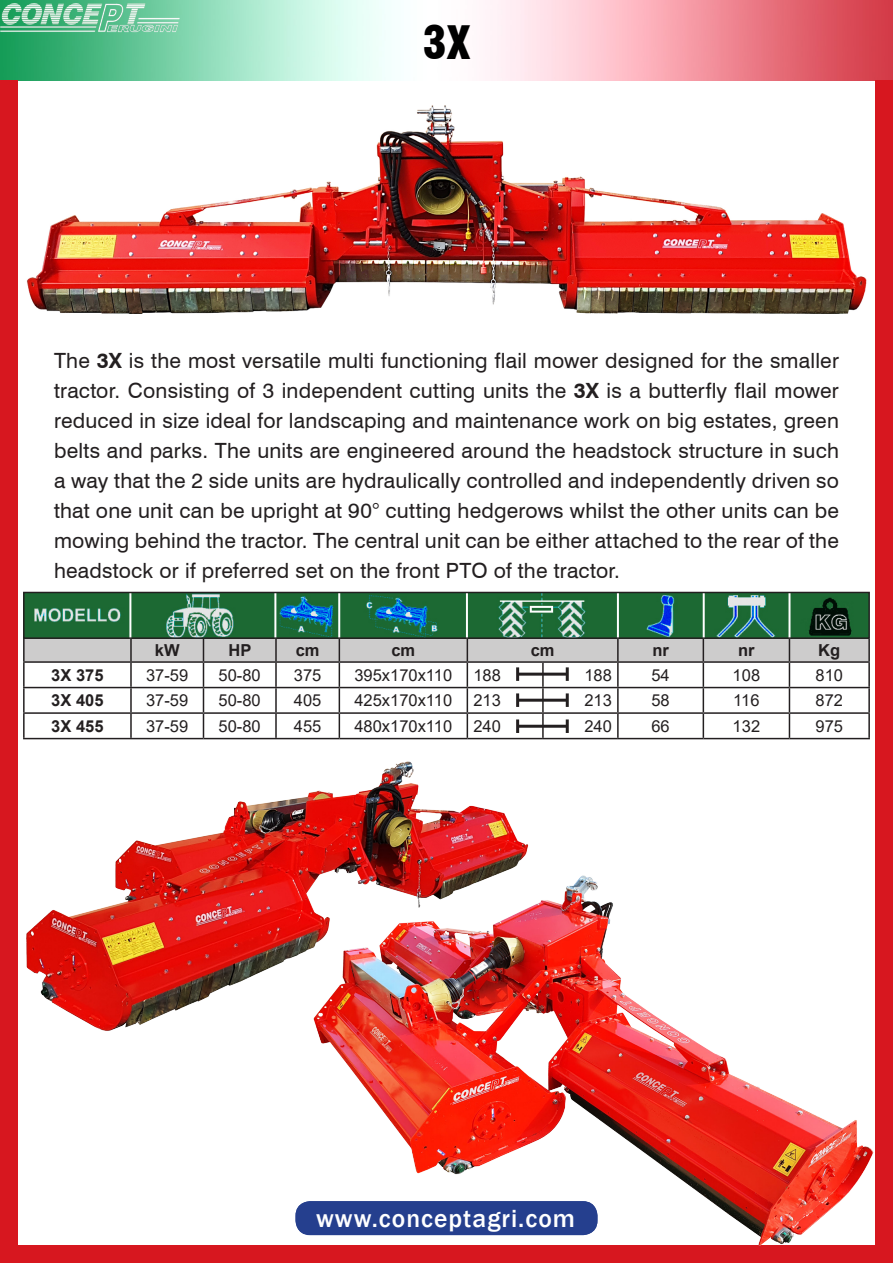
<style>
.page{position:relative;width:893px;height:1263px;background:#fff}
.page>*{position:absolute;margin:0;border:0;box-sizing:border-box;transform-origin:0 0}
.t1{font:900 condensed 45px "Swiss 721 BT";color:#000}
.t2{font:500 25.5px "Franklin Gothic";letter-spacing:.04em;color:#fff}
.WRITING{font:21px/30px "Swiss 721 BT";letter-spacing:.01em;color:#231f20;text-align:justify}
.TRATTORI{font:16.5px "Arial";color:#231f20}
.TRATTORI-2{font:700 16.5px "Arial";color:#231f20}
.s1{font-weight:700}
</style>
<div class="page">
<img style="left:0;top:0;width:893px;height:81px">
<img style="left:0;top:2px;width:180px;height:31px">
<div style="left:0;top:81px;width:17px;height:1182px;background:#d7171f"></div>
<div style="left:876px;top:81px;width:17px;height:1182px;background:#d7171f"></div>
<div style="left:17px;top:1246px;width:858px;height:17px;background:#d7171f"></div>
<img style="left:27px;top:105px;width:840px;height:209px">
<img style="left:299px;top:866px;width:577px;height:394px">
<img style="left:17px;top:756px;width:518px;height:281px">
<hr style="left:23px;top:638px;width:2px;height:23px;background:#231f20">
<hr style="left:868px;top:638px;width:2px;height:23px;background:#231f20">
<hr style="left:23px;top:663px;width:2px;height:24px;background:#231f20">
<hr style="left:789px;top:661px;width:81px;height:2px;background:#231f20">
<hr style="left:868px;top:663px;width:2px;height:24px;background:#231f20">
<hr style="left:23px;top:687px;width:108px;height:1px;background:#231f20">
<hr style="left:23px;top:688px;width:2px;height:24px;background:#231f20">
<hr style="left:789px;top:687px;width:81px;height:1px;background:#231f20">
<hr style="left:868px;top:688px;width:2px;height:24px;background:#231f20">
<hr style="left:23px;top:712px;width:108px;height:2px;background:#231f20">
<hr style="left:23px;top:714px;width:2px;height:24px;background:#231f20">
<hr style="left:789px;top:712px;width:81px;height:2px;background:#231f20">
<svg style="left:24px;top:639px;width:845px;height:99px"></svg>
<hr style="left:868px;top:714px;width:2px;height:24px;background:#231f20">
<hr style="left:23px;top:738px;width:108px;height:1px;background:#231f20">
<hr style="left:131px;top:738px;width:72px;height:1px;background:#231f20">
<hr style="left:203px;top:738px;width:73px;height:1px;background:#231f20">
<hr style="left:276px;top:738px;width:63px;height:1px;background:#231f20">
<hr style="left:339px;top:738px;width:128px;height:1px;background:#231f20">
<hr style="left:467px;top:738px;width:76px;height:1px;background:#231f20">
<hr style="left:543px;top:738px;width:75px;height:1px;background:#231f20">
<hr style="left:618px;top:738px;width:85px;height:1px;background:#231f20">
<hr style="left:703px;top:738px;width:86px;height:1px;background:#231f20">
<hr style="left:789px;top:738px;width:81px;height:1px;background:#231f20">
<hr style="left:130px;top:638px;width:2px;height:23px;background:#231f20">
<hr style="left:23px;top:661px;width:108px;height:2px;background:#231f20">
<hr style="left:518px;top:673px;width:49px;height:3px;background:#231f20">
<hr style="left:516px;top:667px;width:3px;height:14px;background:#231f20">
<hr style="left:566px;top:667px;width:3px;height:14px;background:#231f20">
<hr style="left:518px;top:699px;width:49px;height:3px;background:#231f20">
<hr style="left:516px;top:693px;width:3px;height:14px;background:#231f20">
<hr style="left:566px;top:693px;width:3px;height:14px;background:#231f20">
<hr style="left:518px;top:725px;width:49px;height:3px;background:#231f20">
<hr style="left:516px;top:719px;width:3px;height:14px;background:#231f20">
<hr style="left:566px;top:719px;width:3px;height:14px;background:#231f20">
<img style="left:26px;top:595px;width:841px;height:41px">
<div style="left:23px;top:592px;width:847px;height:47px;border:2px solid #231f20"></div>
<p class="t1" style="left:423px;top:15px;width:49px">3X</p>
<p class="WRITING" style="left:54px;top:345px;width:786px">The <span class="s1">3X</span> is the most versatile multi functioning flail mower designed for the smaller tractor. Consisting of 3 independent cutting units the <span class="s1">3X</span> is a butterfly flail mower reduced in size ideal for landscaping and maintenance work on big estates, green belts and parks. The units are engineered around the headstock structure in such a way that the 2 side units are hydraulically controlled and independently driven so that one unit can be upright at 90° cutting hedgerows whilst the other units can be mowing behind the tractor. The central unit can be either attached to the rear of the headstock or if preferred set on the front PTO of the tractor.</p>
<p class="TRATTORI-2" style="left:155px;top:638px;width:26px">kW</p>
<p class="TRATTORI-2" style="left:228px;top:638px;width:24px">HP</p>
<p class="TRATTORI-2" style="left:296px;top:638px;width:25px">cm</p>
<p class="TRATTORI-2" style="left:391px;top:638px;width:25px">cm</p>
<p class="TRATTORI-2" style="left:531px;top:638px;width:25px">cm</p>
<p class="TRATTORI-2" style="left:652px;top:638px;width:18px">nr</p>
<p class="TRATTORI-2" style="left:738px;top:638px;width:18px">nr</p>
<p class="TRATTORI-2" style="left:818px;top:638px;width:23px">Kg</p>
<p class="TRATTORI-2" style="left:51px;top:663px;width:54px">3X 375</p>
<p class="TRATTORI" style="left:146px;top:664px;width:44px">37-59</p>
<p class="TRATTORI" style="left:219px;top:664px;width:44px">50-80</p>
<p class="TRATTORI" style="left:294px;top:664px;width:29px">375</p>
<p class="TRATTORI" style="left:354px;top:664px;width:99px">395x170x110</p>
<p class="TRATTORI" style="left:473px;top:664px;width:29px">188</p>
<p class="TRATTORI" style="left:584px;top:664px;width:29px">188</p>
<p class="TRATTORI" style="left:651px;top:664px;width:20px">54</p>
<p class="TRATTORI" style="left:733px;top:664px;width:29px">108</p>
<p class="TRATTORI" style="left:815px;top:664px;width:29px">810</p>
<p class="TRATTORI-2" style="left:51px;top:689px;width:54px">3X 405</p>
<p class="TRATTORI" style="left:146px;top:689px;width:44px">37-59</p>
<p class="TRATTORI" style="left:219px;top:689px;width:44px">50-80</p>
<p class="TRATTORI" style="left:294px;top:689px;width:29px">405</p>
<p class="TRATTORI" style="left:354px;top:689px;width:99px">425x170x110</p>
<p class="TRATTORI" style="left:473px;top:689px;width:29px">213</p>
<p class="TRATTORI" style="left:584px;top:689px;width:29px">213</p>
<p class="TRATTORI" style="left:651px;top:689px;width:20px">58</p>
<p class="TRATTORI" style="left:733px;top:689px;width:28px">116</p>
<p class="TRATTORI" style="left:815px;top:689px;width:29px">872</p>
<p class="TRATTORI-2" style="left:51px;top:714px;width:54px">3X 455</p>
<p class="TRATTORI" style="left:146px;top:715px;width:44px">37-59</p>
<p class="TRATTORI" style="left:219px;top:715px;width:44px">50-80</p>
<p class="TRATTORI" style="left:294px;top:715px;width:29px">455</p>
<p class="TRATTORI" style="left:354px;top:715px;width:99px">480x170x110</p>
<p class="TRATTORI" style="left:473px;top:715px;width:29px">240</p>
<p class="TRATTORI" style="left:584px;top:715px;width:29px">240</p>
<p class="TRATTORI" style="left:651px;top:715px;width:20px">66</p>
<p class="TRATTORI" style="left:733px;top:715px;width:29px">132</p>
<p class="TRATTORI" style="left:815px;top:715px;width:29px">975</p>
<p class="t2" style="left:316px;top:1203px;width:260px">www.conceptagri.com</p>
</div>
